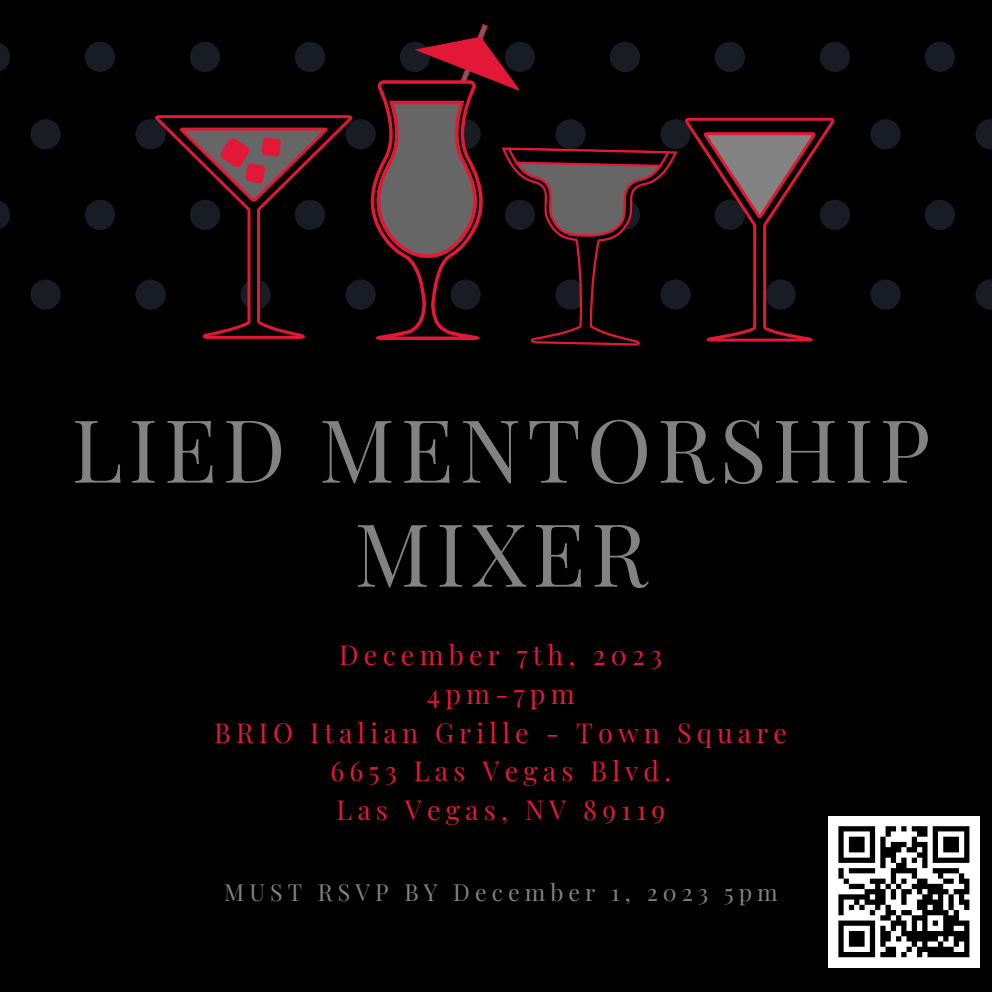
<style>
.page{position:relative;width:992px;height:992px;background:#000}
.page>*{position:absolute;margin:0;border:0;box-sizing:border-box;transform-origin:0 0}
.t1{font:87.25px/104px "Playfair Display";letter-spacing:.065em;color:#838282;text-align:center}
.t2{font:27px "Playfair Display";letter-spacing:.19em;color:#e31837}
.t3{font:23px "Playfair Display";letter-spacing:.22em;color:#838282}
</style>
<div class="page">
<div style="left:31px;top:119px;width:30px;height:30px;background:#181c25;border-radius:50%"></div>
<div style="left:136px;top:119px;width:30px;height:30px;background:#181c25;border-radius:50%"></div>
<div style="left:345px;top:119px;width:31px;height:30px;background:#181c25;border-radius:50%"></div>
<div style="left:660px;top:119px;width:31px;height:30px;background:#181c25;border-radius:50%"></div>
<div style="left:870px;top:119px;width:31px;height:30px;background:#181c25;border-radius:50%"></div>
<svg style="left:975px;top:119px;width:17px;height:30px"></svg>
<div style="left:31px;top:279px;width:30px;height:31px;background:#181c25;border-radius:50%"></div>
<div style="left:136px;top:279px;width:30px;height:31px;background:#181c25;border-radius:50%"></div>
<div style="left:345px;top:279px;width:31px;height:31px;background:#181c25;border-radius:50%"></div>
<div style="left:660px;top:279px;width:31px;height:31px;background:#181c25;border-radius:50%"></div>
<div style="left:870px;top:279px;width:31px;height:31px;background:#181c25;border-radius:50%"></div>
<svg style="left:975px;top:279px;width:17px;height:31px"></svg>
<svg style="left:0;top:201px;width:10px;height:28px"></svg>
<div style="left:85px;top:200px;width:30px;height:30px;background:#181c25;border-radius:50%"></div>
<div style="left:820px;top:200px;width:30px;height:30px;background:#181c25;border-radius:50%"></div>
<div style="left:925px;top:200px;width:30px;height:30px;background:#181c25;border-radius:50%"></div>
<svg style="left:0;top:43px;width:10px;height:28px"></svg>
<div style="left:85px;top:42px;width:30px;height:30px;background:#181c25;border-radius:50%"></div>
<div style="left:190px;top:42px;width:30px;height:30px;background:#181c25;border-radius:50%"></div>
<div style="left:295px;top:42px;width:30px;height:30px;background:#181c25;border-radius:50%"></div>
<div style="left:715px;top:42px;width:30px;height:30px;background:#181c25;border-radius:50%"></div>
<div style="left:820px;top:42px;width:30px;height:30px;background:#181c25;border-radius:50%"></div>
<div style="left:925px;top:42px;width:30px;height:30px;background:#181c25;border-radius:50%"></div>
<svg style="left:155px;top:115px;width:198px;height:224px"></svg>
<svg style="left:180px;top:128px;width:148px;height:74px"></svg>
<svg style="left:685px;top:118px;width:149px;height:224px"></svg>
<svg style="left:366px;top:24px;width:311px;height:321px"></svg>
<div style="left:828px;top:816px;width:152px;height:152px;background:#fff"></div>
<div style="left:933px;top:826px;width:36px;height:5px;background:#000"></div>
<div style="left:943px;top:837px;width:16px;height:5px;background:#000"></div>
<div style="left:943px;top:842px;width:16px;height:5px;background:#000"></div>
<div style="left:943px;top:847px;width:16px;height:5px;background:#000"></div>
<svg style="left:933px;top:831px;width:5px;height:27px"></svg>
<svg style="left:964px;top:831px;width:5px;height:27px"></svg>
<div style="left:933px;top:858px;width:36px;height:5px;background:#000"></div>
<div style="left:933px;top:868px;width:26px;height:5px;background:#000"></div>
<div style="left:912px;top:884px;width:31px;height:5px;background:#000"></div>
<div style="left:927px;top:889px;width:21px;height:5px;background:#000"></div>
<div style="left:922px;top:894px;width:11px;height:5px;background:#000"></div>
<div style="left:917px;top:899px;width:26px;height:6px;background:#000"></div>
<div style="left:922px;top:910px;width:26px;height:5px;background:#000"></div>
<div style="left:901px;top:931px;width:68px;height:5px;background:#000"></div>
<div style="left:906px;top:936px;width:32px;height:5px;background:#000"></div>
<div style="left:917px;top:947px;width:37px;height:5px;background:#000"></div>
<svg style="left:933px;top:873px;width:36px;height:79px"></svg>
<svg style="left:838px;top:826px;width:89px;height:131px"></svg>
<div style="left:927px;top:952px;width:42px;height:5px;background:#000"></div>
<p class="t1" style="left:72px;top:394px;width:860px">LIED MENTORSHIP<br>MIXER</p>
<p class="t2" style="left:339px;top:636px;width:324px">December 7th, 2023</p>
<p class="t2" style="left:427px;top:675px;width:149px">4pm-7pm</p>
<p class="t2" style="left:214px;top:713px;width:574px">BRIO Italian Grille - Town Square</p>
<p class="t2" style="left:330px;top:752px;width:342px">6653 Las Vegas Blvd.</p>
<p class="t2" style="left:336px;top:791px;width:330px">Las Vegas, NV 89119</p>
<p class="t3" style="left:224px;top:876px;width:555px">MUST RSVP BY December 1, 2023 5pm</p>
</div>
